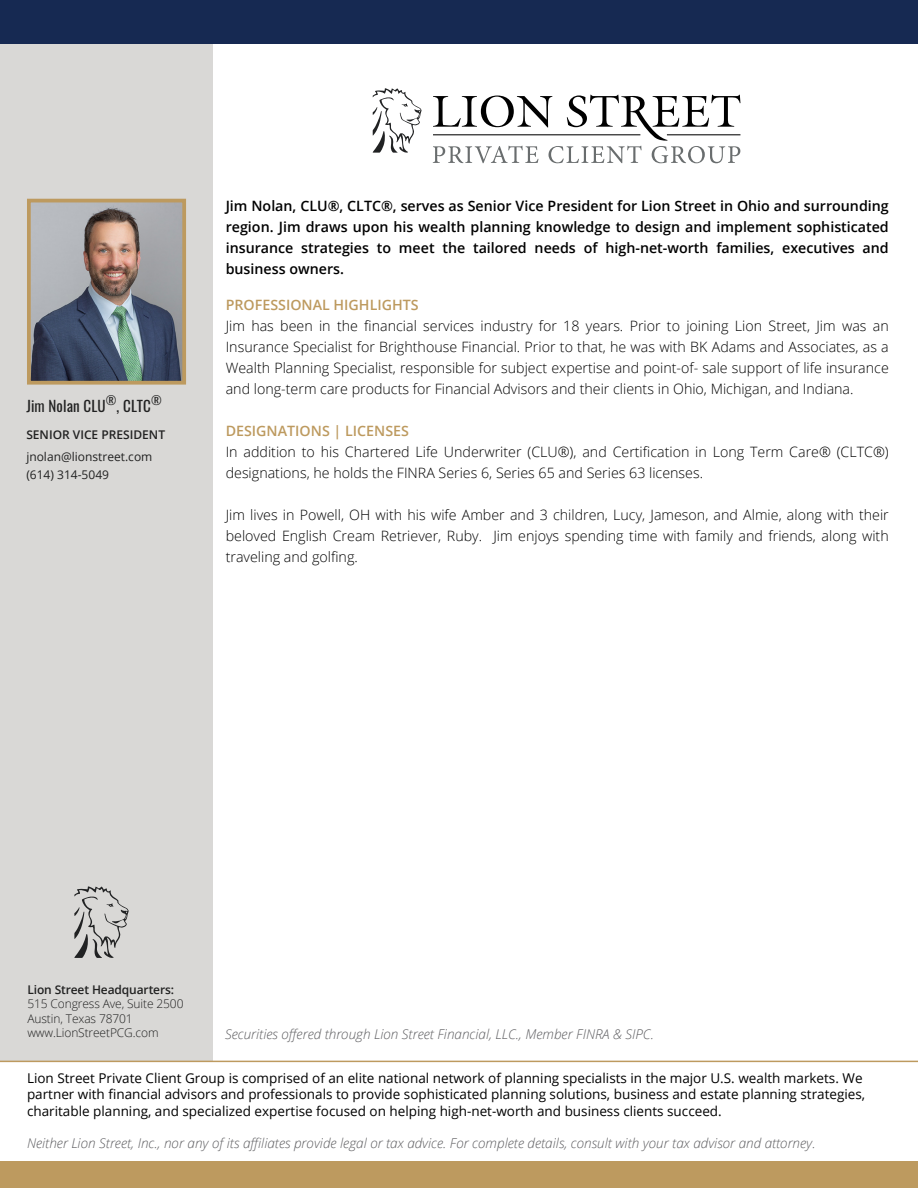
<style>
.page{position:relative;width:918px;height:1188px;background:#fff}
.page>*{position:absolute;margin:0;border:0;box-sizing:border-box;transform-origin:0 0}
.t1{font:15px "Oswald";letter-spacing:.01em;color:#212121}
.t2{font:300 14.25px/21px "Open Sans";color:#000;text-align:justify}
.t3{font:600 14.25px/21px "Open Sans";color:#000;text-align:justify}
.t4{font:600 14.25px "Open Sans";color:#bd9a5f}
.t5{font:13.5px/16.2px "Open Sans";color:#000}
.t6{font:italic 300 13.5px "Open Sans";color:#5d5d60}
.t7{font:300 12px/14.4px "Open Sans";letter-spacing:-.01em;color:#212121}
.t8{font:600 12px "Open Sans";letter-spacing:-.01em;color:#212121}
.t9{font:12px/18px "Open Sans";color:#212121}
.t10{font:12px "Oswald";color:#212121}
</style>
<div class="page">
<div style="left:0;top:36px;width:213px;height:1025px;background:#d9d8d6"></div>
<div style="left:0;top:0;width:918px;height:43px;background:#162952"></div>
<svg style="left:433px;top:95px;width:307px;height:68px"></svg>
<svg style="left:373px;top:89px;width:49px;height:64px"></svg>
<div style="left:0;top:1161px;width:918px;height:27px;background:#bd9a5f"></div>
<hr style="left:0;top:1061px;width:918px;height:1px;background:#bd9a5f">
<svg style="left:74px;top:886px;width:55px;height:72px"></svg>
<img style="left:32px;top:204px;width:149px;height:176px">
<div style="left:27px;top:199px;width:159px;height:186px;border:4px solid #bd9a5f"></div>
<p class="t10" style="left:106px;top:389px;width:12px">®</p>
<p class="t10" style="left:151px;top:389px;width:12px">®</p>
<p class="t1" style="left:26px;top:393px;width:81px">Jim Nolan CLU</p>
<p class="t1" style="left:117px;top:393px;width:36px">, CLTC</p>
<p class="t8" style="left:26px;top:426px;width:140px">SENIOR VICE PRESIDENT</p>
<p class="t9" style="left:26px;top:448px;width:128px">jnolan@lionstreet.com (614) 314-5049</p>
<p class="t3" style="left:226px;top:195px;width:665px">Jim Nolan, CLU®, CLTC®, serves as Senior Vice President for Lion Street in Ohio and surrounding region. Jim draws upon his wealth planning knowledge to design and implement sophisticated insurance strategies to meet the tailored needs of high-net-worth families, executives and business owners.</p>
<p class="t4" style="left:226px;top:295px;width:194px">PROFESSIONAL HIGHLIGHTS</p>
<p class="t2" style="left:226px;top:315px;width:665px">Jim has been in the financial services industry for 18 years. Prior to joining Lion Street, Jim was an Insurance Specialist for Brighthouse Financial. Prior to that, he was with BK Adams and Associates, as a Wealth Planning Specialist, responsible for subject expertise and point-of- sale support of life insurance and long-term care products for Financial Advisors and their clients in Ohio, Michigan, and Indiana.</p>
<p class="t4" style="left:226px;top:421px;width:185px">DESIGNATIONS | LICENSES</p>
<p class="t2" style="left:226px;top:441px;width:665px">In addition to his Chartered Life Underwriter (CLU®), and Certification in Long Term Care® (CLTC®) designations, he holds the FINRA Series 6, Series 65 and Series 63 licenses.</p>
<p class="t2" style="left:226px;top:504px;width:665px">Jim lives in Powell, OH with his wife Amber and 3 children, Lucy, Jameson, and Almie, along with their beloved English Cream Retriever, Ruby. Jim enjoys spending time with family and friends, along with traveling and golfing.</p>
<p class="t8" style="left:27px;top:981px;width:148px">Lion Street Headquarters:</p>
<p class="t7" style="left:27px;top:997px;width:158px">515 Congress Ave, Suite 2500<br>Austin, Texas 78701 www.LionStreetPCG.com</p>
<p class="t6" style="left:225px;top:1025px;width:430px">Securities offered through Lion Street Financial, LLC., Member FINRA &amp; SIPC.</p>
<p class="t5" style="left:27px;top:1070px;width:840px">Lion Street Private Client Group is comprised of an elite national network of planning specialists in the major U.S. wealth markets. We partner with financial advisors and professionals to provide sophisticated planning solutions, business and estate planning strategies, charitable planning, and specialized expertise focused on helping high-net-worth and business clients succeed.</p>
<p class="t6" style="left:27px;top:1134px;width:790px">Neither Lion Street, Inc., nor any of its affiliates provide legal or tax advice. For complete details, consult with your tax advisor and attorney.</p>
</div>
